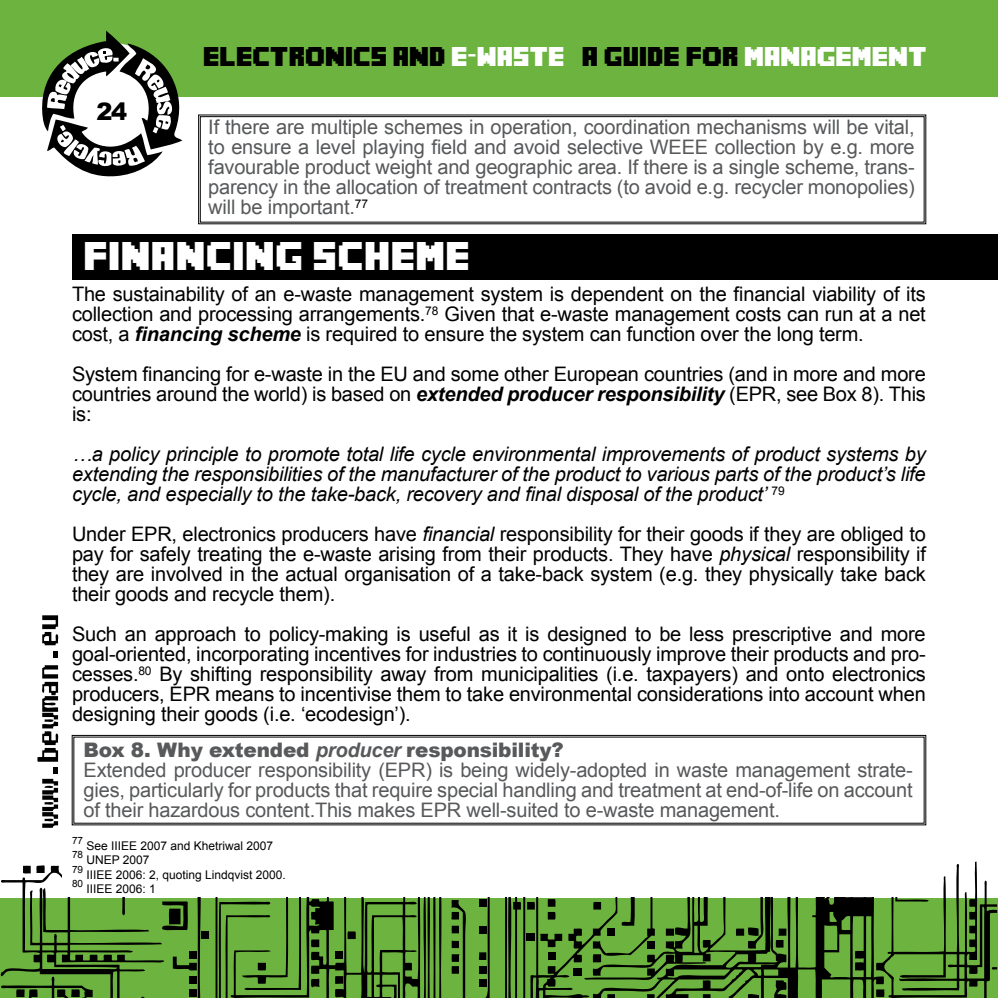
<style>
.page{position:relative;width:998px;height:998px;background:#fff}
.page>*{position:absolute;margin:0;border:0;box-sizing:border-box;transform-origin:0 0}
.t1{font:28px "Mine Crafter 2.0";letter-spacing:-.05em;color:#fff}
.t2{font:900 24px "Arial";color:#000}
.t3{font:20px/20px "Arial";letter-spacing:-.01em;color:#000;text-align:justify}
.t4{font:20px/20px "Arial";letter-spacing:-.01em;color:#58595b;text-align:justify}
.t5{font:italic 20px/20px "Arial";letter-spacing:-.01em;color:#000;text-align:justify}
.t6{font:19px "Mine Crafter 2.0";letter-spacing:-.075em;color:#000}
.t7{font:12px "Arial";color:#000}
.t8{font:10px "Arial";color:#000}
.s1{color:#fff}
.s2{font-weight:700;font-style:italic}
.s3{font-style:italic}
.s4{font-weight:900}
</style>
<div class="page">
<div style="left:0;top:899px;width:998px;height:99px;background:#6cb33f"></div>
<div style="left:0;top:0;width:998px;height:96px;background:#6cb33f"></div>
<svg style="left:42px;top:615px;width:17px;height:30px"></svg>
<svg style="left:54px;top:651px;width:4px;height:7px"></svg>
<svg style="left:37px;top:665px;width:22px;height:108px"></svg>
<svg style="left:42px;top:779px;width:16px;height:49px"></svg>
<div style="left:202px;top:931px;width:7px;height:8px;background:#000"></div>
<svg style="left:478px;top:897px;width:13px;height:101px"></svg>
<svg style="left:451px;top:900px;width:15px;height:98px"></svg>
<div style="left:479px;top:966px;width:7px;height:8px;background:#000"></div>
<div style="left:479px;top:979px;width:7px;height:7px;background:#000"></div>
<svg style="left:884px;top:861px;width:113px;height:137px"></svg>
<svg style="left:504px;top:897px;width:80px;height:101px"></svg>
<svg style="left:1px;top:865px;width:201px;height:133px"></svg>
<svg style="left:40px;top:31px;width:142px;height:146px"></svg>
<svg style="left:584px;top:897px;width:300px;height:101px"></svg>
<svg style="left:216px;top:897px;width:226px;height:101px"></svg>
<div style="left:62px;top:798px;width:852px;height:98px;background:#fff"></div>
<div style="left:72px;top:234px;width:926px;height:45px;background:#000"></div>
<svg style="left:198px;top:115px;width:728px;height:109px"></svg>
<div style="left:200px;top:116px;width:724px;height:106px;border:1px solid #000"></div>
<svg style="left:72px;top:735px;width:854px;height:90px"></svg>
<p class="t2" style="left:96px;top:94px;width:32px">24</p>
<p class="t6" style="left:204px;top:48px;width:726px">ELECTRONICS AND <span class="s1">E-WASTE</span> A GUIDE FOR <span class="s1">MANAGEMENT</span></p>
<p class="t4" style="left:208px;top:117px;width:708px">If there are multiple schemes in operation, coordination mechanisms will be vital, to ensure a level playing field and avoid selective WEEE collection by e.g. more favourable product weight and geographic area. If there is a single scheme, trans&shy;parency in the allocation of treatment contracts (to avoid e.g. recycler monopolies) will be important.<sup>77</sup></p>
<h1 class="t1" style="left:85px;top:244px;width:390px">FINANCING SCHEME</h1>
<p class="t3" style="left:72px;top:284px;width:855px">The sustainability of an e-waste management system is dependent on the financial viability of its collection and processing arrangements.<sup>78</sup> Given that e-waste management costs can run at a net cost, a <span class="s2">financing scheme</span> is required to ensure the system can function over the long term.</p>
<p class="t3" style="left:72px;top:364px;width:855px">System financing for e-waste in the EU and some other European countries (and in more and more countries around the world) is based on <span class="s2">extended producer responsibility</span> (EPR, see Box 8). This is:</p>
<p class="t5" style="left:72px;top:444px;width:855px">…a policy principle to promote total life cycle environmental improvements of product systems by extending the responsibilities of the manufacturer of the product to various parts of the product’s life cycle, and especially to the take-back, recovery and final disposal of the product’ <sup>79</sup></p>
<p class="t3" style="left:72px;top:524px;width:855px">Under EPR, electronics producers have <span class="s3">financial</span> responsibility for their goods if they are obliged to pay for safely treating the e-waste arising from their products. They have <span class="s3">physical</span> responsibility if they are involved in the actual organisation of a take-back system (e.g. they physically take back their goods and recycle them).</p>
<p class="t3" style="left:72px;top:624px;width:855px">Such an approach to policy-making is useful as it is designed to be less prescriptive and more goal-oriented, incorporating incentives for industries to continuously improve their products and pro&shy;cesses.<sup>80</sup> By shifting responsibility away from municipalities (i.e. taxpayers) and onto electronics producers, EPR means to incentivise them to take environmental considerations into account when designing their goods (i.e. ‘ecodesign’).</p>
<p class="t4" style="left:84px;top:740px;width:831px;text-align:left"><span class="s4">Box 8. Why extended</span> <span class="s2">producer</span> <span class="s4">responsibility?<br></span>Extended producer responsibility (EPR) is being widely-adopted in waste management strate&shy;gies, particularly for products that require special handling and treatment at end-of-life on account of their hazardous content.This makes EPR well-suited to e-waste management.</p>
<p class="t8" style="left:72px;top:834px;width:13px">77</p>
<p class="t7" style="left:86px;top:838px;width:188px">See IIIEE 2007 and Khetriwal 2007</p>
<p class="t8" style="left:72px;top:848px;width:13px">78</p>
<p class="t7" style="left:86px;top:852px;width:65px">UNEP 2007</p>
<p class="t8" style="left:72px;top:862px;width:13px">79</p>
<p class="t7" style="left:86px;top:866px;width:201px">IIIEE 2006: 2, quoting Lindqvist 2000.</p>
<p class="t8" style="left:72px;top:877px;width:13px">80</p>
<p class="t7" style="left:86px;top:881px;width:71px">IIIEE 2006: 1</p>
</div>
